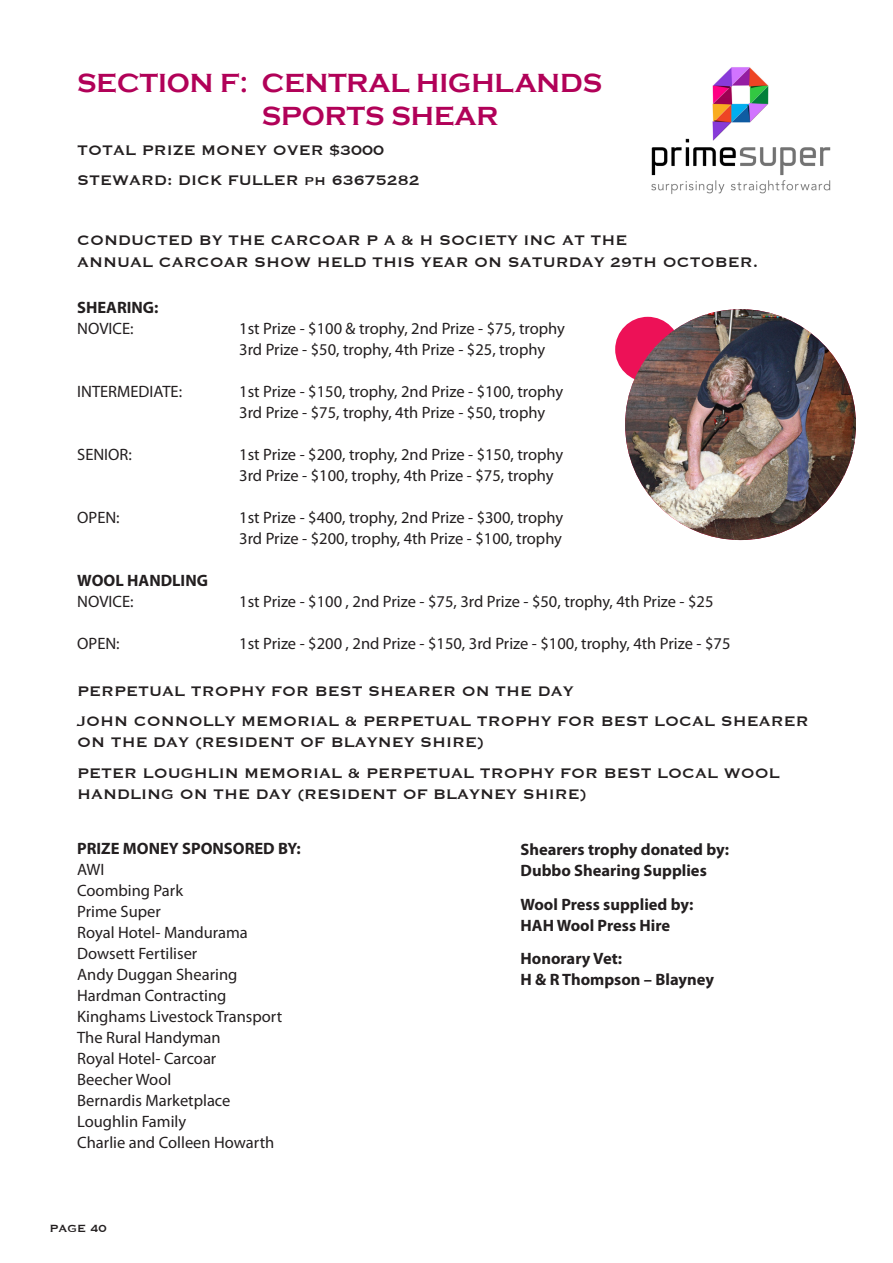
<style>
.page{position:relative;width:893px;height:1263px;background:#fff}
.page>*{position:absolute;margin:0;border:0;box-sizing:border-box;transform-origin:0 0}
.ring_one_sub{font:700 27px/32.4px "Copperplate Gothic";color:#b10158}
.copper_sub_left{font:18px/21.6px "Copperplate";color:#231f20}
.BODY{font:16.5px "Myriad Pro";color:#231f20}
.BODY-2{font:700 16.5px/21px "Myriad Pro";color:#231f20}
.bold_body{font:700 16.5px "Myriad Pro";color:#231f20}
.t1{font:13.5px "Copperplate";color:#231f20}
</style>
<div class="page">
<div style="left:615px;top:317px;width:65px;height:65px;background:#ed1157;border-radius:50%"></div>
<img style="left:625px;top:309px;width:231px;height:231px;border-radius:115px">
<img style="left:651px;top:67px;width:180px;height:127px">
<p class="ring_one_sub" style="left:262px;top:67px;width:342px;text-indent:-184px">SECTION F: CENTRAL HIGHLANDS<br>SPORTS SHEAR</p>
<p class="copper_sub_left" style="left:77px;top:138px;width:308px">TOTAL PRIZE MONEY OVER $3000</p>
<p class="copper_sub_left" style="left:77px;top:168px;width:344px">STEWARD: DICK FULLER ph 63675282</p>
<p class="copper_sub_left" style="left:77px;top:228px;width:682px">CONDUCTED BY THE CARCOAR P A &amp; H SOCIETY INC AT THE<br>ANNUAL CARCOAR SHOW HELD THIS YEAR ON SATURDAY 29TH OCTOBER.</p>
<p class="BODY-2" style="left:77px;top:297px;width:83px">SHEARING:</p>
<p class="BODY" style="left:77px;top:319px;width:58px">NOVICE:</p>
<p class="BODY" style="left:239px;top:319px;width:327px">1st Prize - $100 &amp; trophy, 2nd Prize - $75, trophy</p>
<p class="BODY" style="left:239px;top:340px;width:307px">3rd Prize - $50, trophy, 4th Prize - $25, trophy</p>
<p class="BODY" style="left:77px;top:382px;width:106px">INTERMEDIATE:</p>
<p class="BODY" style="left:239px;top:382px;width:326px">1st Prize - $150, trophy, 2nd Prize - $100, trophy</p>
<p class="BODY" style="left:239px;top:403px;width:307px">3rd Prize - $75, trophy, 4th Prize - $50, trophy</p>
<p class="BODY" style="left:77px;top:445px;width:56px">SENIOR:</p>
<p class="BODY" style="left:239px;top:445px;width:326px">1st Prize - $200, trophy, 2nd Prize - $150, trophy</p>
<p class="BODY" style="left:239px;top:466px;width:316px">3rd Prize - $100, trophy, 4th Prize - $75, trophy</p>
<p class="BODY" style="left:77px;top:508px;width:44px">OPEN:</p>
<p class="BODY" style="left:239px;top:508px;width:326px">1st Prize - $400, trophy, 2nd Prize - $300, trophy</p>
<p class="BODY" style="left:239px;top:529px;width:324px">3rd Prize - $200, trophy, 4th Prize - $100, trophy</p>
<p class="BODY-2" style="left:77px;top:570px;width:132px">WOOL HANDLING</p>
<p class="BODY" style="left:77px;top:592px;width:58px">NOVICE:</p>
<p class="BODY" style="left:239px;top:592px;width:476px">1st Prize - $100 , 2nd Prize - $75, 3rd Prize - $50, trophy, 4th Prize - $25</p>
<p class="BODY" style="left:77px;top:634px;width:44px">OPEN:</p>
<p class="BODY" style="left:239px;top:634px;width:493px">1st Prize - $200 , 2nd Prize - $150, 3rd Prize - $100, trophy, 4th Prize - $75</p>
<p class="copper_sub_left" style="left:77px;top:679px;width:498px">PERPETUAL TROPHY FOR BEST SHEARER ON THE DAY</p>
<p class="copper_sub_left" style="left:77px;top:709px;width:733px">JOHN CONNOLLY MEMORIAL &amp; PERPETUAL TROPHY FOR BEST LOCAL SHEARER<br>ON THE DAY (RESIDENT OF BLAYNEY SHIRE)</p>
<p class="copper_sub_left" style="left:77px;top:761px;width:704px">PETER LOUGHLIN MEMORIAL &amp; PERPETUAL TROPHY FOR BEST LOCAL WOOL<br>HANDLING ON THE DAY (RESIDENT OF BLAYNEY SHIRE)</p>
<p class="bold_body" style="left:77px;top:839px;width:225px">PRIZE MONEY SPONSORED BY:</p>
<p class="BODY" style="left:77px;top:860px;width:29px">AWI</p>
<p class="BODY" style="left:77px;top:881px;width:107px">Coombing Park</p>
<p class="BODY" style="left:77px;top:902px;width:85px">Prime Super</p>
<p class="BODY" style="left:77px;top:923px;width:172px">Royal Hotel- Mandurama</p>
<p class="BODY" style="left:77px;top:944px;width:122px">Dowsett Fertiliser</p>
<p class="BODY" style="left:77px;top:965px;width:162px">Andy Duggan Shearing</p>
<p class="BODY" style="left:77px;top:986px;width:151px">Hardman Contracting</p>
<p class="BODY" style="left:77px;top:1007px;width:206px">Kinghams Livestock Transport</p>
<p class="BODY" style="left:77px;top:1028px;width:145px">The Rural Handyman</p>
<p class="BODY" style="left:77px;top:1049px;width:141px">Royal Hotel- Carcoar</p>
<p class="BODY" style="left:77px;top:1070px;width:96px">Beecher Wool</p>
<p class="BODY" style="left:77px;top:1091px;width:155px">Bernardis Marketplace</p>
<p class="BODY" style="left:77px;top:1112px;width:111px">Loughlin Family</p>
<p class="BODY" style="left:77px;top:1133px;width:199px">Charlie and Colleen Howarth</p>
<p class="t1" style="left:50px;top:1219px;width:59px">PAGE 40</p>
<p class="BODY-2" style="left:520px;top:839px;width:210px">Shearers trophy donated by:<br>Dubbo Shearing Supplies</p>
<p class="BODY-2" style="left:520px;top:894px;width:174px">Wool Press supplied by:<br>HAH Wool Press Hire</p>
<p class="BODY-2" style="left:520px;top:948px;width:195px">Honorary Vet:<br>H &amp; R Thompson – Blayney</p>
</div>
